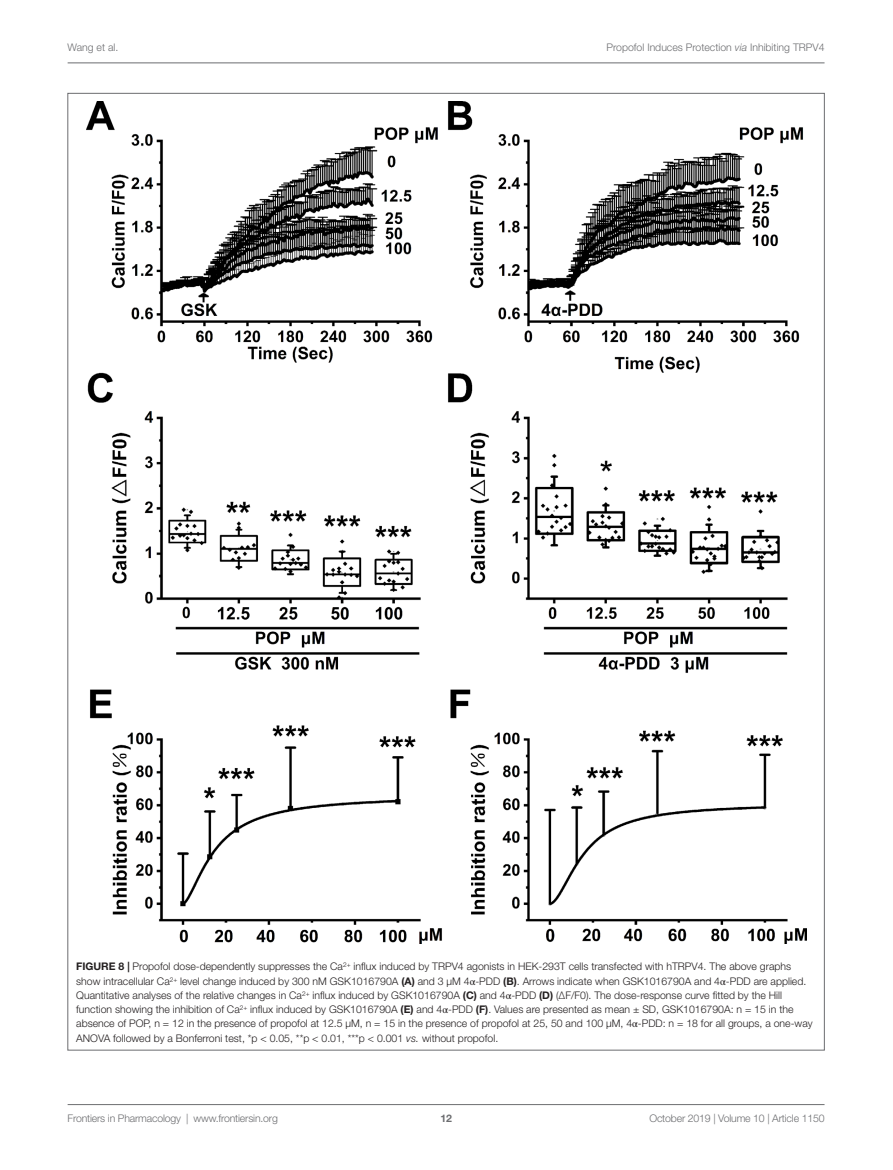
<style>
.page{position:relative;width:893px;height:1170px;background:#fff}
.page>*{position:absolute;margin:0;border:0;box-sizing:border-box;transform-origin:0 0}
.FC{font:300 10.5px/14.2px "Helvetica Neue LT Std";color:#231f20}
.t1{font:300 10.5px "Helvetica Neue LT Std";letter-spacing:-.015em;color:#6c6d70}
.t2{font:700 10.5px "Helvetica Neue LT Std";color:#6c6d70}
.s1{font-style:italic}
.s2{font-weight:700}
.s3{font-family:"STIX General";font-weight:400}
</style>
<div class="page">
<hr style="left:68px;top:63px;width:756px;height:1px;background:#6c6d70">
<hr style="left:68px;top:1104px;width:756px;height:1px;background:#6c6d70">
<img style="left:86px;top:102px;width:720px;height:841px">
<p class="t1" style="left:68px;top:41px;width:52px">Wang et al.</p>
<p class="t1" style="left:606px;top:41px;width:220px">Propofol Induces Protection <span class="s1">via</span> Inhibiting TRPV4</p>
<p class="FC" style="left:76px;top:959px;width:738px"><span class="s2">FIGURE 8 |</span> Propofol dose-dependently suppresses the Ca<sup>2+</sup> influx induced by TRPV4 agonists in HEK-293T cells transfected with hTRPV4. The above graphs show intracellular Ca<sup>2+</sup> level change induced by 300 nM GSK1016790A <span class="s2">(A)</span> and 3 μM 4<span class="s3">α</span>-PDD <span class="s2">(B)</span>. Arrows indicate when GSK1016790A and 4<span class="s3">α</span>-PDD are applied.<br>Quantitative analyses of the relative changes in Ca<sup>2+</sup> influx induced by GSK1016790A <span class="s2">(C)</span> and 4<span class="s3">α</span>-PDD <span class="s2">(D)</span> (∆F/F0). The dose-response curve fitted by the Hill function showing the inhibition of Ca<sup>2+</sup> influx induced by GSK1016790A <span class="s2">(E)</span> and 4<span class="s3">α</span>-PDD <span class="s2">(F)</span>. Values are presented as mean ± SD, GSK1016790A: n = 15 in the absence of POP, n = 12 in the presence of propofol at 12.5 µM, n = 15 in the presence of propofol at 25, 50 and 100 µM, 4<span class="s3">α</span>-PDD: n = 18 for all groups, a one-way ANOVA followed by a Bonferroni test, *p &lt; 0.05, **p &lt; 0.01, ***p &lt; 0.001 <span class="s1">vs.</span> without propofol.</p>
<p class="t1" style="left:68px;top:1111px;width:212px">Frontiers in Pharmacology | www.frontiersin.org</p>
<p class="t2" style="left:440px;top:1111px;width:13px">12</p>
<p class="t1" style="left:649px;top:1111px;width:177px">October 2019 | Volume 10 | Article 1150</p>
</div>
